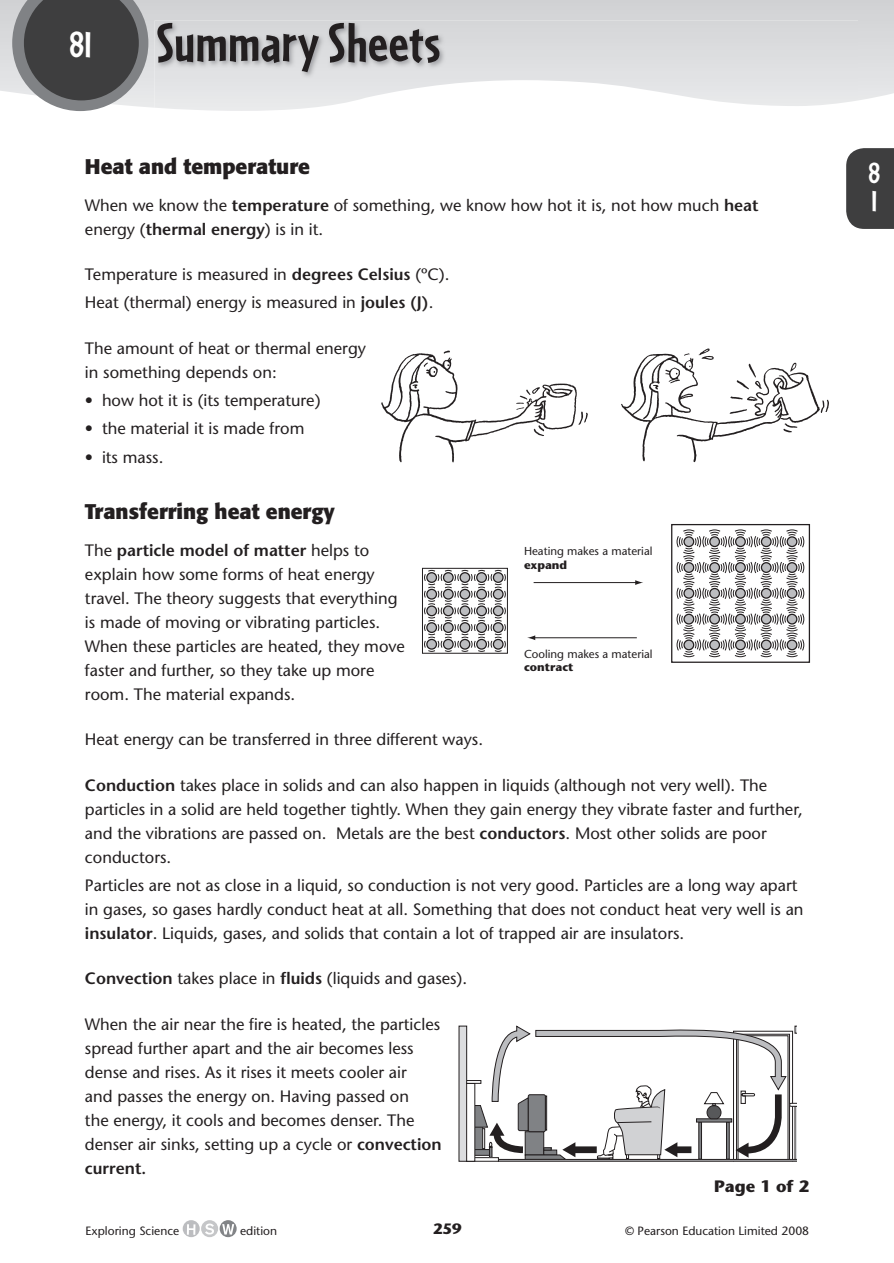
<style>
.page{position:relative;width:894px;height:1263px;background:#fff}
.page>*{position:absolute;margin:0;border:0;box-sizing:border-box;transform-origin:0 0}
.t1{font:700 57px "Cafeteria";letter-spacing:.005em;color:#231f20}
.t2{font:700 37.5px "Cafeteria";color:#fff}
.t3{font:700 30px/28.5px "Cafeteria";color:#fff}
.t4{font:700 21px "Formata";color:#231f20}
.t5{font:16.5px/24px "Stone Sans";color:#231f20}
.t6{font:700 16.5px "Stone Sans Std";color:#231f20}
.t7{font:700 15px "Stone Sans Std";color:#231f20}
.t8{font:12px "Stone Sans";color:#231f20}
.t9{font:11.55px "Stone Sans";color:#231f20}
.t10{font:700 11.55px "Stone Sans";color:#231f20}
.s1{font-weight:600}
</style>
<div class="page">
<svg style="left:0;top:0;width:893px;height:108px;background:#d5d6d8"></svg>
<svg style="left:12px;top:0;width:136px;height:111px;background:#666768"></svg>
<svg style="left:183px;top:1219px;width:17px;height:17px"></svg>
<svg style="left:187px;top:1224px;width:8px;height:10px"></svg>
<svg style="left:201px;top:1219px;width:17px;height:17px"></svg>
<svg style="left:205px;top:1223px;width:9px;height:11px"></svg>
<svg style="left:219px;top:1219px;width:18px;height:18px"></svg>
<svg style="left:222px;top:1223px;width:12px;height:11px"></svg>
<svg style="left:846px;top:148px;width:47px;height:81px;background:#454546"></svg>
<img style="left:154px;top:20px;width:703px;height:91px">
<img style="left:381px;top:350px;width:207px;height:113px">
<img style="left:621px;top:348px;width:207px;height:115px">
<svg style="left:424px;top:570px;width:81px;height:81px"></svg>
<div style="left:422px;top:568px;width:85px;height:85px;border:1px solid #231f20"></div>
<div style="left:670px;top:524px;width:139px;height:138px;border:1px solid #231f20"></div>
<svg style="left:676px;top:529px;width:128px;height:128px"></svg>
<hr style="left:533px;top:582px;width:103px;height:1px;background:#231f20">
<svg style="left:635px;top:580px;width:8px;height:5px"></svg>
<hr style="left:533px;top:637px;width:103px;height:1px;background:#231f20">
<svg style="left:527px;top:635px;width:8px;height:5px"></svg>
<div style="left:459px;top:1025px;width:7px;height:136px;background:#dcdddf"></div>
<div style="left:466px;top:1082px;width:9px;height:79px;border:1px solid #231f20"></div>
<div style="left:466px;top:1080px;width:15px;height:3px;border:1px solid #231f20"></div>
<svg style="left:471px;top:1025px;width:325px;height:137px"></svg>
<h2 class="t2" style="left:70px;top:23px;width:23px">8I</h2>
<h1 class="t1" style="left:156px;top:10px;width:285px">Summary Sheets</h1>
<p class="t4" style="left:85px;top:153px;width:226px">Heat and temperature</p>
<p class="t5" style="left:85px;top:193px;width:675px">When we know the <span class="s1">temperature</span> of something, we know how hot it is, not how much <span class="s1">heat </span>energy (<span class="s1">thermal energy</span>) is in it.</p>
<p class="t5" style="left:85px;top:260px;width:366px;line-height:28.2px">Temperature is measured in <span class="s1">degrees Celsius</span> (ºC).<br>Heat (thermal) energy is measured in <span class="s1">joules (J)</span>.</p>
<p class="t5" style="left:85px;top:336px;width:282px">The amount of heat or thermal energy in something depends on:</p>
<p class="t5" style="left:85px;top:388px;width:237px">• how hot it is (its temperature)</p>
<p class="t5" style="left:85px;top:416px;width:221px">• the material it is made from</p>
<p class="t5" style="left:85px;top:445px;width:80px">• its mass.</p>
<p class="t4" style="left:85px;top:498px;width:251px">Transferring heat energy</p>
<p class="t5" style="left:85px;top:538px;width:321px">The <span class="s1">particle model of matter</span> helps to explain how some forms of heat energy travel. The theory suggests that everything is made of moving or vibrating particles.<br>When these particles are heated, they move faster and further, so they take up more room. The material expands.</p>
<p class="t5" style="left:85px;top:727px;width:399px">Heat energy can be transferred in three different ways.</p>
<p class="t5" style="left:85px;top:772px;width:719px"><span class="s1">Conduction</span> takes place in solids and can also happen in liquids (although not very well). The particles in a solid are held together tightly. When they gain energy they vibrate faster and further, and the vibrations are passed on. Metals are the best <span class="s1">conductors</span>. Most other solids are poor conductors.</p>
<p class="t5" style="left:85px;top:873px;width:719px">Particles are not as close in a liquid, so conduction is not very good. Particles are a long way apart in gases, so gases hardly conduct heat at all. Something that does not conduct heat very well is an <span class="s1">insulator</span>. Liquids, gases, and solids that contain a lot of trapped air are insulators.</p>
<p class="t5" style="left:85px;top:966px;width:383px"><span class="s1">Convection</span> takes place in <span class="s1">fluids</span> (liquids and gases).</p>
<p class="t5" style="left:85px;top:1011px;width:358px">When the air near the fire is heated, the particles spread further apart and the air becomes less dense and rises. As it rises it meets cooler air<br>and passes the energy on. Having passed on<br>the energy, it cools and becomes denser. The denser air sinks, setting up a cycle or <span class="s1">convection current.</span></p>
<p class="t9" style="left:524px;top:544px;width:130px">Heating makes a material</p>
<p class="t10" style="left:524px;top:557px;width:45px">expand</p>
<p class="t9" style="left:524px;top:646px;width:130px">Cooling makes a material</p>
<p class="t10" style="left:524px;top:660px;width:51px">contract</p>
<p class="t6" style="left:714px;top:1175px;width:96px">Page 1 of 2</p>
<p class="t8" style="left:86px;top:1223px;width:95px">Exploring Science</p>
<p class="t8" style="left:240px;top:1223px;width:38px">edition</p>
<p class="t7" style="left:433px;top:1219px;width:30px">259</p>
<p class="t8" style="left:624px;top:1223px;width:185px">© Pearson Education Limited 2008</p>
<h3 class="t3" style="left:868px;top:158px;width:13px">8<br>I</h3>
</div>
